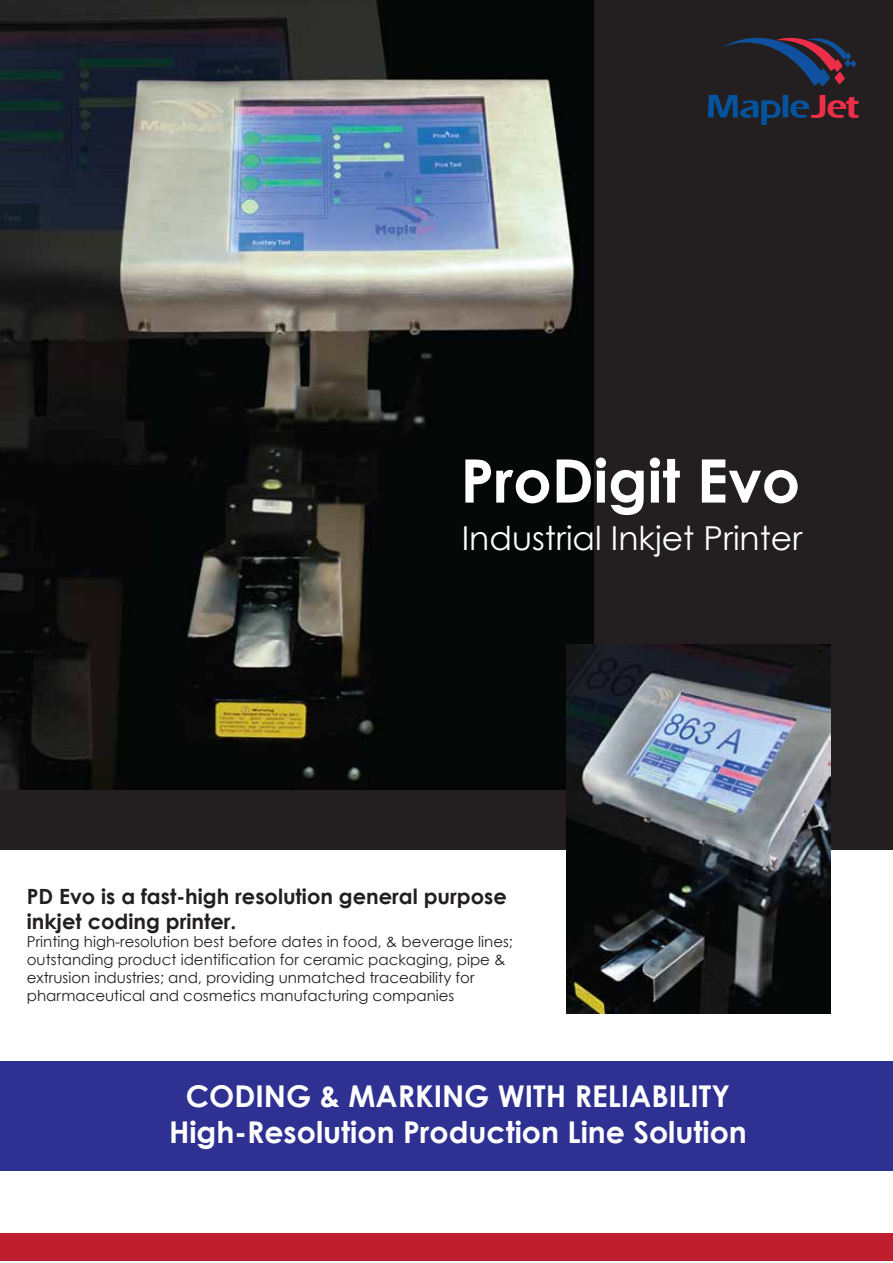
<style>
.page{position:relative;width:893px;height:1263px;background:#fff}
.page>*{position:absolute;margin:0;border:0;box-sizing:border-box;transform-origin:0 0}
.t1{font:700 60px "Century Gothic";color:#fff}
.t2{font:33px "Century Gothic";color:#fff}
.t3{font:700 30px/36px "Century Gothic";color:#fff;text-align:center}
.t4{font:700 21px/25.2px "Century Gothic";color:#231f20}
.t5{font:15px/18px "Century Gothic";color:#231f20}
</style>
<div class="page">
<div style="left:0;top:0;width:893px;height:849px;background:#231f20"></div>
<div style="left:0;top:1061px;width:893px;height:110px;background:#2e3092"></div>
<div style="left:0;top:1233px;width:893px;height:27px;background:#be1e2d"></div>
<svg style="left:708px;top:95px;width:151px;height:30px"></svg>
<svg style="left:722px;top:38px;width:134px;height:48px"></svg>
<img style="left:0;top:0;width:593px;height:790px">
<img style="left:567px;top:644px;width:263px;height:369px">
<h1 class="t1" style="left:460px;top:435px;width:341px">ProDigit Evo</h1>
<h2 class="t2" style="left:462px;top:515px;width:342px">Industrial Inkjet Printer</h2>
<h3 class="t4" style="left:27px;top:883px;width:482px">PD Evo is a fast-high resolution general purpose inkjet coding printer.</h3>
<p class="t5" style="left:27px;top:932px;width:488px">Printing high-resolution best before dates in food, &amp; beverage lines; outstanding product identification for ceramic packaging, pipe &amp; extrusion industries; and, providing unmatched traceability for pharmaceutical and cosmetics manufacturing companies</p>
<h3 class="t3" style="left:169px;top:1076px;width:579px">CODING &amp; MARKING WITH RELIABILITY<br>High-Resolution Production Line Solution</h3>
</div>
